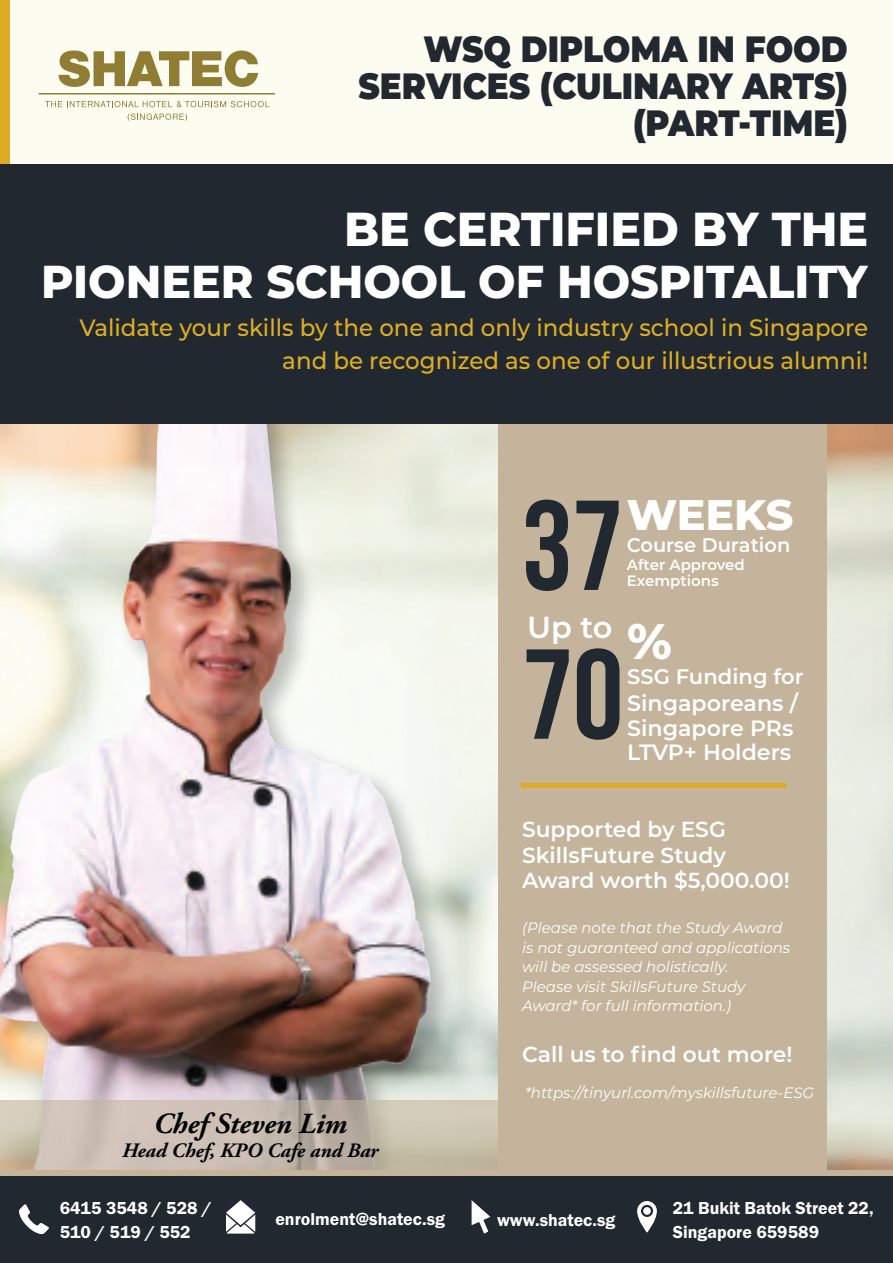
<style>
.page{position:relative;width:893px;height:1263px;background:#fff}
.page>*{position:absolute;margin:0;border:0;box-sizing:border-box;transform-origin:0 0}
.t1{font:700 127.65px "Bebas Neue";color:#212830}
.t2{font:800 49.95px "Montserrat";color:#fff}
.t3{font:800 47.55px "Montserrat";color:#fff;scale:.96 1}
.t4{font:800 46.05px "Montserrat";color:#fff;scale:.96 1}
.t5{font:800 42.75px "Montserrat";letter-spacing:-.005em;color:#fff}
.t6{font:900 36.6px/37px "Montserrat";color:#212830;text-align:right;scale:.89 1}
.t7{font:600 30.45px "Montserrat";color:#fff}
.t8{font:italic 700 29.1px "Adobe Garamond Pro";color:#000}
.t9{font:500 23.7px/33px "Montserrat";color:#deaf24;text-align:right}
.t10{font:600 22.2px/24.5px "Montserrat";color:#fff}
.t11{font:600 21.75px/25.5px "Montserrat";color:#fff}
.t12{font:600 21.15px "Montserrat";color:#fff}
.t13{font:italic 700 20.4px "Adobe Garamond Pro";color:#000}
.t14{font:600 19.8px "Montserrat";color:#fff}
.t15{font:18px/24.3px "Franklin Gothic URW Dem";color:#fff}
.t16{font:italic 15px/19.5px "Montserrat";color:#fff}
.t17{font:600 15px "Montserrat";color:#fff}
</style>
<div class="page">
<img style="left:827px;top:424px;width:66px;height:746px">
<img style="left:0;top:424px;width:498px;height:676px">
<svg style="left:0;top:1100px;width:498px;height:70px;background:#c8bcaf"></svg>
<div style="left:498px;top:424px;width:329px;height:749px;background:#c3b49b"></div>
<div style="left:522px;top:783px;width:264px;height:5px;background:#dcad24"></div>
<div style="left:0;top:154px;width:893px;height:270px;background:#212830"></div>
<div style="left:0;top:0;width:893px;height:163px;background:#fcfcf0"></div>
<svg style="left:59px;top:51px;width:199px;height:36px"></svg>
<svg style="left:45px;top:101px;width:225px;height:6px"></svg>
<svg style="left:128px;top:114px;width:59px;height:7px"></svg>
<hr style="left:39px;top:93px;width:236px;height:1px;background:#8e7d32">
<div style="left:0;top:0;width:10px;height:163px;background:#dcad24"></div>
<div style="left:0;top:1170px;width:893px;height:6px;background:#c3b49b"></div>
<div style="left:0;top:1176px;width:893px;height:87px;background:#212830"></div>
<svg style="left:226px;top:1200px;width:29px;height:33px"></svg>
<svg style="left:19px;top:1204px;width:30px;height:30px"></svg>
<svg style="left:472px;top:1200px;width:18px;height:33px"></svg>
<svg style="left:637px;top:1201px;width:20px;height:31px"></svg>
<h3 class="t6" style="left:359px;top:28px;width:551px">WSQ DIPLOMA IN FOOD<br>SERVICES (CULINARY ARTS) (PART-TIME)</h3>
<h3 class="t3" style="left:344px;top:194px;width:548px">BE CERTIFIED BY THE</h3>
<h3 class="t4" style="left:41px;top:248px;width:862px">PIONEER SCHOOL OF HOSPITALITY</h3>
<h3 class="t9" style="left:79px;top:310px;width:790px">Validate your skills by the one and only industry school in Singapore and be recognized as one of our illustrious alumni!</h3>
<h1 class="t1" style="left:522px;top:476px;width:103px">37</h1>
<h3 class="t5" style="left:627px;top:484px;width:168px">WEEKS</h3>
<h3 class="t14" style="left:627px;top:531px;width:165px">Course Duration</h3>
<p class="t17" style="left:627px;top:554px;width:120px">After Approved</p>
<p class="t17" style="left:627px;top:570px;width:93px">Exemptions</p>
<h3 class="t7" style="left:527px;top:606px;width:87px">Up to</h3>
<h1 class="t1" style="left:522px;top:625px;width:103px">70</h1>
<h2 class="t2" style="left:627px;top:605px;width:46px">%</h2>
<h3 class="t12" style="left:627px;top:662px;width:178px">SSG Funding for</h3>
<h3 class="t10" style="left:627px;top:690px;width:172px">Singaporeans /<br>Singapore PRs<br>LTVP+ Holders</h3>
<h3 class="t11" style="left:522px;top:816px;width:269px">Supported by ESG<br>SkillsFuture Study<br>Award worth $5,000.00!</h3>
<p class="t16" style="left:522px;top:917px;width:270px">(Please note that the Study Award is not guaranteed and applications will be assessed holistically.<br>Please visit SkillsFuture Study<br>Award* for full information.)</p>
<h3 class="t11" style="left:522px;top:1040px;width:272px">Call us to find out more!</h3>
<h3 class="t8" style="left:153px;top:1107px;width:195px">Chef Steven Lim</h3>
<h3 class="t13" style="left:122px;top:1139px;width:258px">Head Chef, KPO Cafe and Bar</h3>
<p class="t15" style="left:60px;top:1195px;width:153px">6415 3548 / 528 /<br>510 / 519 / 552</p>
<p class="t15" style="left:275px;top:1206px;width:171px">enrolment@shatec.sg</p>
<p class="t16" style="left:525px;top:1083px;width:291px">*https://tinyurl.com/myskillsfuture-ESG</p>
<p class="t15" style="left:497px;top:1208px;width:120px">www.shatec.sg</p>
<p class="t15" style="left:673px;top:1195px;width:203px">21 Bukit Batok Street 22,<br>Singapore 659589</p>
</div>
